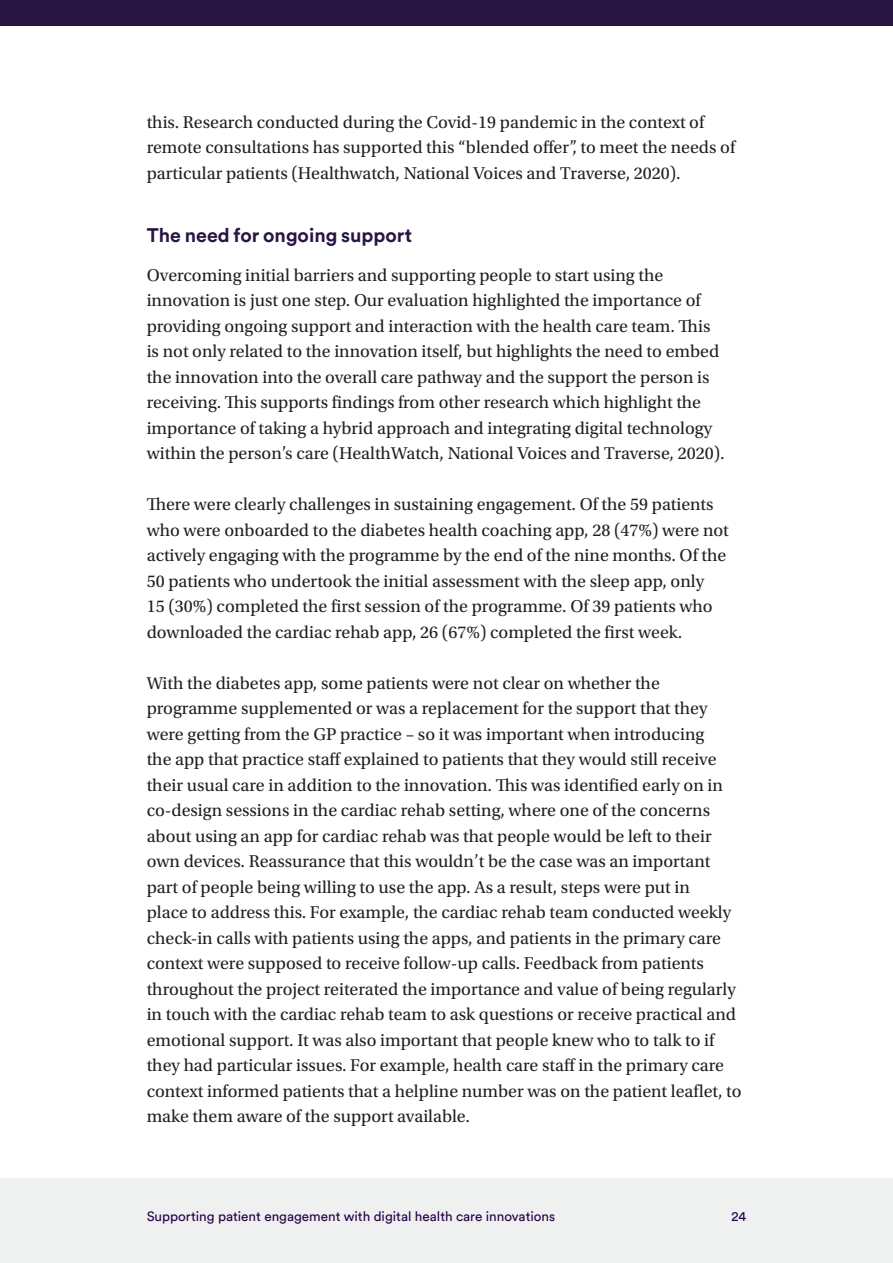
<style>
.page{position:relative;width:893px;height:1263px;background:#fff}
.page>*{position:absolute;margin:0;border:0;box-sizing:border-box;transform-origin:0 0}
.Heading_3{font:700 19.5px "Circular Pro";color:#271544}
.Body_text{font:18px/25.5px "Utopia Std";color:#231f20}
.t1{font:13.5px "Circular Pro";color:#280048}
</style>
<div class="page">
<div style="left:0;top:0;width:893px;height:26px;background:#271544"></div>
<div style="left:0;top:1179px;width:893px;height:84px;background:#eff0f0"></div>
<p class="Body_text" style="left:147px;top:109px;width:590px">this. Research conducted during the Covid-19 pandemic in the context of remote consultations has supported this “blended offer”, to meet the needs of particular patients (Healthwatch, National Voices and Traverse, 2020).</p>
<p class="Heading_3" style="left:147px;top:222px;width:267px">The need for ongoing support</p>
<p class="Body_text" style="left:147px;top:262px;width:580px">Overcoming initial barriers and supporting people to start using the innovation is just one step. Our evaluation highlighted the importance of providing ongoing support and interaction with the health care team. This is not only related to the innovation itself, but highlights the need to embed the innovation into the overall care pathway and the support the person is receiving. This supports findings from other research which highlight the importance of taking a hybrid approach and integrating digital technology within the person’s care (HealthWatch, National Voices and Traverse, 2020).</p>
<p class="Body_text" style="left:147px;top:492px;width:584px">There were clearly challenges in sustaining engagement. Of the 59 patients who were onboarded to the diabetes health coaching app, 28 (47%) were not actively engaging with the programme by the end of the nine months. Of the 50 patients who undertook the initial assessment with the sleep app, only<br>15 (30%) completed the first session of the programme. Of 39 patients who downloaded the cardiac rehab app, 26 (67%) completed the first week.</p>
<p class="Body_text" style="left:147px;top:670px;width:596px">With the diabetes app, some patients were not clear on whether the programme supplemented or was a replacement for the support that they were getting from the GP practice – so it was important when introducing<br>the app that practice staff explained to patients that they would still receive their usual care in addition to the innovation. This was identified early on in co-design sessions in the cardiac rehab setting, where one of the concerns about using an app for cardiac rehab was that people would be left to their own devices. Reassurance that this wouldn’t be the case was an important part of people being willing to use the app. As a result, steps were put in<br>place to address this. For example, the cardiac rehab team conducted weekly check-in calls with patients using the apps, and patients in the primary care context were supposed to receive follow-up calls. Feedback from patients throughout the project reiterated the importance and value of being regularly in touch with the cardiac rehab team to ask questions or receive practical and emotional support. It was also important that people knew who to talk to if they had particular issues. For example, health care staff in the primary care context informed patients that a helpline number was on the patient leaflet, to make them aware of the support available.</p>
<p class="t1" style="left:147px;top:1207px;width:410px">Supporting patient engagement with digital health care innovations</p>
<p class="t1" style="left:732px;top:1207px;width:16px">24</p>
</div>
